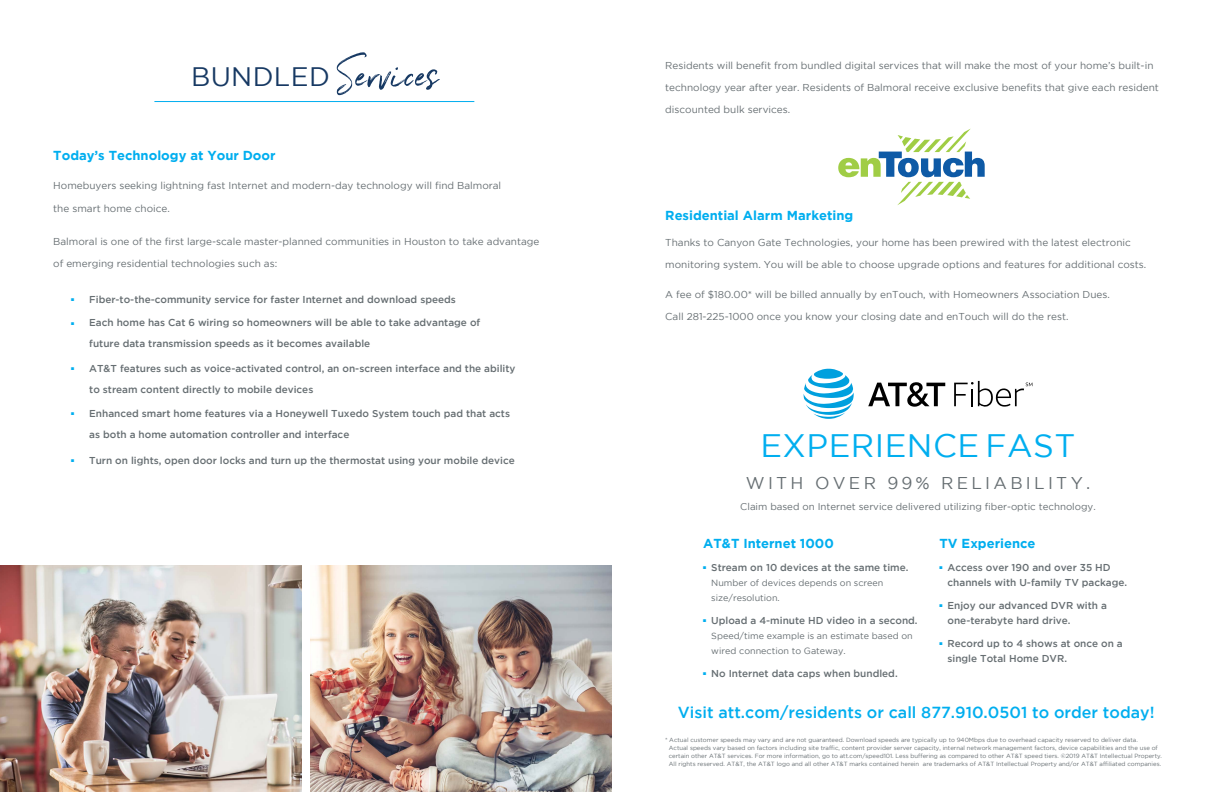
<style>
.page{position:relative;width:1224px;height:792px;background:#fff}
.page>*{position:absolute;margin:0;border:0;box-sizing:border-box;transform-origin:0 0}
.t1{font:32.4px "Gotham";letter-spacing:.015em;color:#00aeef}
.t2{font:26.7px "Gotham";letter-spacing:.015em;color:#173963}
.t3{font:17px "Gotham";letter-spacing:.195em;color:#666e72}
.t4{font:16px "Gotham";color:#00aeef}
.t5{font:700 13px "Gotham";color:#00aeef}
.t6{font:10px "Gotham";color:#666e72}
.t7{font:10px/21px "Gotham";color:#666e72}
.t8{font:9.7px "Gotham";color:#666e72}
.t9{font:9px/15px "Gotham";color:#666e72}
.t10{font:6px/8px "Gotham";color:#666e72}
.s1{font-family:"Northwell";font-size:51px}
.s2{font-family:"Just Lovely";font-size:51px}
.s3{color:#00aeef}
</style>
<div class="page">
<img style="left:310px;top:565px;width:302px;height:227px">
<img style="left:0;top:565px;width:302px;height:227px">
<hr style="left:154px;top:101px;width:320px;height:1px;background:#00aeef">
<svg style="left:868px;top:382px;width:77px;height:25px"></svg>
<svg style="left:954px;top:381px;width:78px;height:26px"></svg>
<svg style="left:804px;top:369px;width:50px;height:50px"></svg>
<svg style="left:838px;top:129px;width:147px;height:76px"></svg>
<h2 class="t2" style="left:191px;top:62px;width:248px">BUNDLED<span class="s1">Service</span><span class="s2">s</span></h2>
<h3 class="t5" style="left:53px;top:148px;width:224px">Today’s Technology at Your Door</h3>
<p class="t6" style="left:53px;top:180px;width:449px">Homebuyers seeking lightning fast Internet and modern-day technology will find Balmoral</p>
<p class="t6" style="left:53px;top:203px;width:118px">the smart home choice.</p>
<p class="t6" style="left:53px;top:236px;width:488px">Balmoral is one of the first large-scale master-planned communities in Houston to take advantage</p>
<p class="t6" style="left:53px;top:258px;width:226px">of emerging residential technologies such as:</p>
<p class="t7" style="left:71px;top:289px;width:386px"><sup>■</sup> Fiber-to-the-community service for faster Internet and download speeds</p>
<p class="t7" style="left:89px;top:312px;width:393px;text-indent:-18px"><span class="s3">■</span> Each home has Cat 6 wiring so homeowners will be able to take advantage of future data transmission speeds as it becomes available</p>
<p class="t7" style="left:89px;top:358px;width:428px;text-indent:-18px"><sup>■</sup> AT&amp;T features such as voice-activated control, an on-screen interface and the ability to stream content directly to mobile devices</p>
<p class="t7" style="left:89px;top:403px;width:422px;text-indent:-18px"><sup>■</sup> Enhanced smart home features via a Honeywell Tuxedo System touch pad that acts as both a home automation controller and interface</p>
<p class="t7" style="left:71px;top:450px;width:445px"><sup>■</sup> Turn on lights, open door locks and turn up the thermostat using your mobile device</p>
<p class="t6" style="left:665px;top:60px;width:490px">Residents will benefit from bundled digital services that will make the most of your home’s built-in</p>
<p class="t6" style="left:665px;top:82px;width:495px">technology year after year. Residents of Balmoral receive exclusive benefits that give each resident</p>
<p class="t6" style="left:665px;top:104px;width:126px">discounted bulk services.</p>
<h3 class="t5" style="left:665px;top:208px;width:190px">Residential Alarm Marketing</h3>
<p class="t6" style="left:665px;top:237px;width:467px">Thanks to Canyon Gate Technologies, your home has been prewired with the latest electronic</p>
<p class="t6" style="left:665px;top:259px;width:483px">monitoring system. You will be able to choose upgrade options and features for additional costs.</p>
<p class="t6" style="left:665px;top:289px;width:446px">A fee of $180.00* will be billed annually by enTouch, with Homeowners Association Dues.</p>
<p class="t6" style="left:665px;top:311px;width:405px">Call 281-225-1000 once you know your closing date and enTouch will do the rest.</p>
<h1 class="t1" style="left:760px;top:427px;width:317px">EXPERIENCE FAST</h1>
<h3 class="t3" style="left:746px;top:474px;width:346px">WITH OVER 99% RELIABILITY.</h3>
<p class="t8" style="left:740px;top:501px;width:357px">Claim based on Internet service delivered utilizing fiber-optic technology.</p>
<h3 class="t5" style="left:703px;top:536px;width:132px">AT&amp;T Internet 1000</h3>
<p class="t7" style="left:703px;top:557px;width:207px"><sup>■</sup> Stream on 10 devices at the same time.</p>
<p class="t9" style="left:711px;top:575px;width:174px">Number of devices depends on screen size/resolution.</p>
<p class="t7" style="left:703px;top:610px;width:216px"><sup>■</sup> Upload a 4-minute HD video in a second.</p>
<p class="t9" style="left:711px;top:628px;width:203px">Speed/time example is an estimate based on wired connection to Gateway.</p>
<p class="t7" style="left:703px;top:663px;width:196px"><sup>■</sup> No Internet data caps when bundled.</p>
<h3 class="t5" style="left:940px;top:536px;width:97px">TV Experience</h3>
<p class="t7" style="left:948px;top:560px;width:181px;line-height:15px;text-indent:-8px"><sup>■</sup> Access over 190 and over 35 HD channels with U-family TV package.</p>
<p class="t7" style="left:948px;top:598px;width:161px;line-height:15px;text-indent:-8px"><sup>■</sup> Enjoy our advanced DVR with a one-terabyte hard drive.</p>
<p class="t7" style="left:948px;top:636px;width:177px;line-height:15px;text-indent:-8px"><sup>■</sup> Record up to 4 shows at once on a single Total Home DVR.</p>
<h3 class="t4" style="left:678px;top:703px;width:478px">Visit att.com/residents or call 877.910.0501 to order today!</h3>
<p class="t10" style="left:669px;top:736px;width:495px;text-indent:-4px">* Actual customer speeds may vary and are not guaranteed. Download speeds are typically up to 940Mbps due to overhead capacity reserved to deliver data.<br>Actual speeds vary based on factors including site traffic, content provider server capacity, internal network management factors, device capabilities and the use of certain other AT&amp;T services. For more information, go to att.com/speed101. Less buffering as compared to other AT&amp;T speed tiers. ©2019 AT&amp;T Intellectual Property.<br>All rights reserved. AT&amp;T, the AT&amp;T logo and all other AT&amp;T marks contained herein are trademarks of AT&amp;T Intellectual Property and/or AT&amp;T affiliated companies.</p>
</div>
